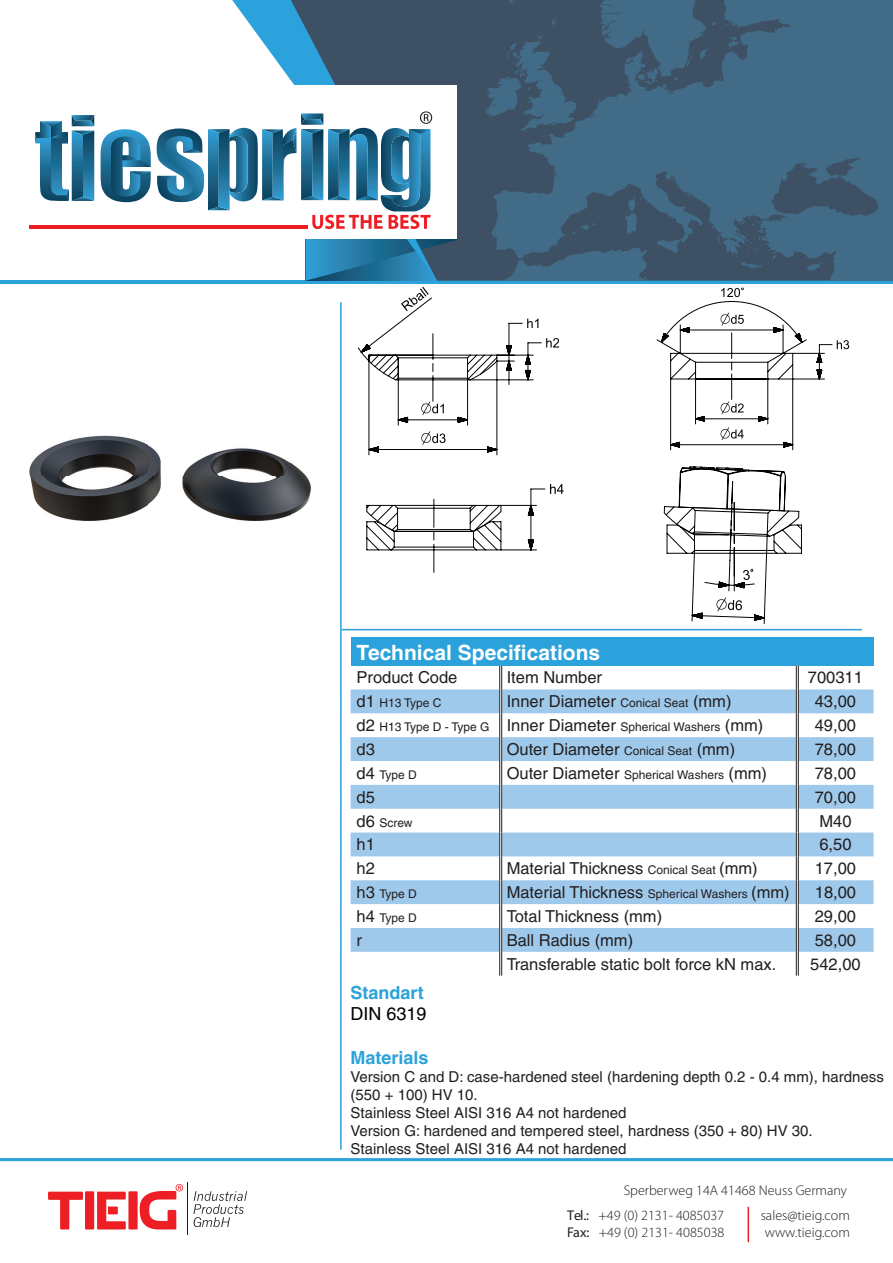
<style>
.page{position:relative;width:893px;height:1263px;background:#fff}
.page>*{position:absolute;margin:0;border:0;box-sizing:border-box;transform-origin:0 0}
.t1{font:700 21px "Helvetica CE";color:#fff}
.t2{font:700 18px "Helvetica CE";color:#2ba2db}
.t3{font:18px "Helvetica";color:#000}
.t4{font:16.5px "Helvetica";color:#231f20}
.t5{font:15px/18px "Helvetica";color:#231f20}
.t6{font:300 14.1px/17px "Myriad Pro";color:#1f1d1d}
.t7{font:12px "Helvetica";color:#231f20}
.s1{font-size:16.5px}
.s2{font-size:12px}
.s3{font-weight:400}
</style>
<div class="page">
<svg style="left:193px;top:1191px;width:54px;height:36px"></svg>
<svg style="left:48px;top:1184px;width:135px;height:45px"></svg>
<hr style="left:187px;top:1182px;width:1px;height:53px;background:#221d1f">
<hr style="left:748px;top:1207px;width:1px;height:35px;background:#ed1f25">
<hr style="left:342px;top:629px;width:520px;height:1px;background:#2ba2db">
<hr style="left:0;top:1158px;width:893px;height:3px;background:#2ba2db">
<img style="left:29px;top:435px;width:282px;height:86px">
<svg style="left:357px;top:287px;width:202px;height:169px"></svg>
<svg style="left:366px;top:484px;width:198px;height:89px"></svg>
<svg style="left:656px;top:288px;width:193px;height:163px"></svg>
<svg style="left:663px;top:466px;width:139px;height:158px"></svg>
<hr style="left:340px;top:302px;width:2px;height:848px;background:#2ba2db">
<hr style="left:0;top:280px;width:893px;height:3px;background:#2ba2db">
<div style="left:437px;top:0;width:48px;height:281px;background:#3e5164"></div>
<svg style="left:824px;top:0;width:69px;height:281px;background:#406883"></svg>
<svg style="left:485px;top:0;width:339px;height:281px;background:#3f6078"></svg>
<svg style="left:232px;top:0;width:205px;height:85px;background:#567f98"></svg>
<div style="left:9px;top:85px;width:448px;height:153px;background:#fff"></div>
<svg style="left:35px;top:115px;width:59px;height:86px"></svg>
<svg style="left:101px;top:129px;width:50px;height:73px"></svg>
<svg style="left:157px;top:111px;width:300px;height:170px"></svg>
<hr style="left:30px;top:226px;width:278px;height:3px;background:#ee1d23">
<div style="left:351px;top:637px;width:523px;height:29px;background:#2ba2db"></div>
<svg style="left:351px;top:689px;width:523px;height:263px;fill:#9fc9eb"></svg>
<svg style="left:499px;top:666px;width:3px;height:310px"></svg>
<svg style="left:796px;top:666px;width:3px;height:310px"></svg>
<p class="t1" style="left:357px;top:639px;width:245px">Technical Specifications</p>
<p class="t4" style="left:357px;top:668px;width:102px">Product Code</p>
<p class="t4" style="left:507px;top:668px;width:97px">Item Number</p>
<p class="t4" style="left:808px;top:668px;width:57px">700311</p>
<p class="t7" style="left:357px;top:696px;width:86px"><span class="s1">d1</span> H13 Type C</p>
<p class="t4" style="left:507px;top:692px;width:226px">Inner Diameter <span class="s2">Conical Seat</span> (mm)</p>
<p class="t4" style="left:815px;top:692px;width:43px">43,00</p>
<p class="t7" style="left:357px;top:720px;width:408px"><span class="s1">d2</span> H13 Type D - Type G <span class="s1">Inner Diameter</span> Spherical Washers <span class="s1">(mm)</span></p>
<p class="t4" style="left:815px;top:716px;width:43px">49,00</p>
<p class="t4" style="left:357px;top:740px;width:20px">d3</p>
<p class="t4" style="left:507px;top:740px;width:230px">Outer Diameter <span class="s2">Conical Seat</span> (mm)</p>
<p class="t4" style="left:815px;top:740px;width:43px">78,00</p>
<p class="t7" style="left:357px;top:768px;width:62px"><span class="s1">d4</span> Type D</p>
<p class="t4" style="left:507px;top:763px;width:262px">Outer Diameter <span class="s2">Spherical Washers</span> (mm)</p>
<p class="t4" style="left:815px;top:763px;width:43px">78,00</p>
<p class="t4" style="left:357px;top:787px;width:20px">d5</p>
<p class="t4" style="left:815px;top:787px;width:43px">70,00</p>
<p class="t7" style="left:357px;top:815px;width:58px"><span class="s1">d6</span> Screw</p>
<p class="t4" style="left:819px;top:811px;width:34px">M40</p>
<p class="t4" style="left:357px;top:835px;width:20px">h1</p>
<p class="t4" style="left:819px;top:835px;width:34px">6,50</p>
<p class="t4" style="left:357px;top:859px;width:20px">h2</p>
<p class="t4" style="left:507px;top:859px;width:253px">Material Thickness <span class="s2">Conical Seat</span> (mm)</p>
<p class="t4" style="left:815px;top:859px;width:43px">17,00</p>
<p class="t7" style="left:357px;top:887px;width:62px"><span class="s1">h3</span> Type D</p>
<p class="t4" style="left:507px;top:883px;width:284px">Material Thickness <span class="s2">Spherical Washers</span> (mm)</p>
<p class="t4" style="left:815px;top:883px;width:43px">18,00</p>
<p class="t7" style="left:357px;top:911px;width:62px"><span class="s1">h4</span> Type D</p>
<p class="t4" style="left:507px;top:906px;width:157px">Total Thickness (mm)</p>
<p class="t4" style="left:815px;top:906px;width:43px">29,00</p>
<p class="t4" style="left:357px;top:930px;width:7px">r</p>
<p class="t4" style="left:507px;top:930px;width:128px">Ball Radius (mm)</p>
<p class="t4" style="left:815px;top:930px;width:43px">58,00</p>
<p class="t4" style="left:507px;top:954px;width:271px">Transferable static bolt force kN max.</p>
<p class="t4" style="left:810px;top:954px;width:52px">542,00</p>
<p class="t2" style="left:351px;top:981px;width:75px">Standart</p>
<p class="t3" style="left:351px;top:1004px;width:78px">DIN 6319</p>
<p class="t2" style="left:351px;top:1046px;width:80px">Materials</p>
<p class="t5" style="left:351px;top:1067px;width:535px">Version C and D: case-hardened steel (hardening depth 0.2 - 0.4 mm), hardness (550 + 100) HV 10.<br>Stainless Steel AISI 316 A4 not hardened<br>Version G: hardened and tempered steel, hardness (350 + 80) HV 30.<br>Stainless Steel AISI 316 A4 not hardened</p>
<p class="t6" style="left:567px;top:1178px;width:282px;line-height:24.9px;text-indent:57px">Sperberweg 14A 41468 Neuss Germany<br><span class="s3">Tel.:</span> +49 (0) 2131- 4085037</p>
<p class="t6" style="left:567px;top:1224px;width:159px"><span class="s3">Fax:</span> +49 (0) 2131- 4085038</p>
<p class="t6" style="left:761px;top:1207px;width:91px">sales@tieig.com www.tieig.com</p>
</div>
